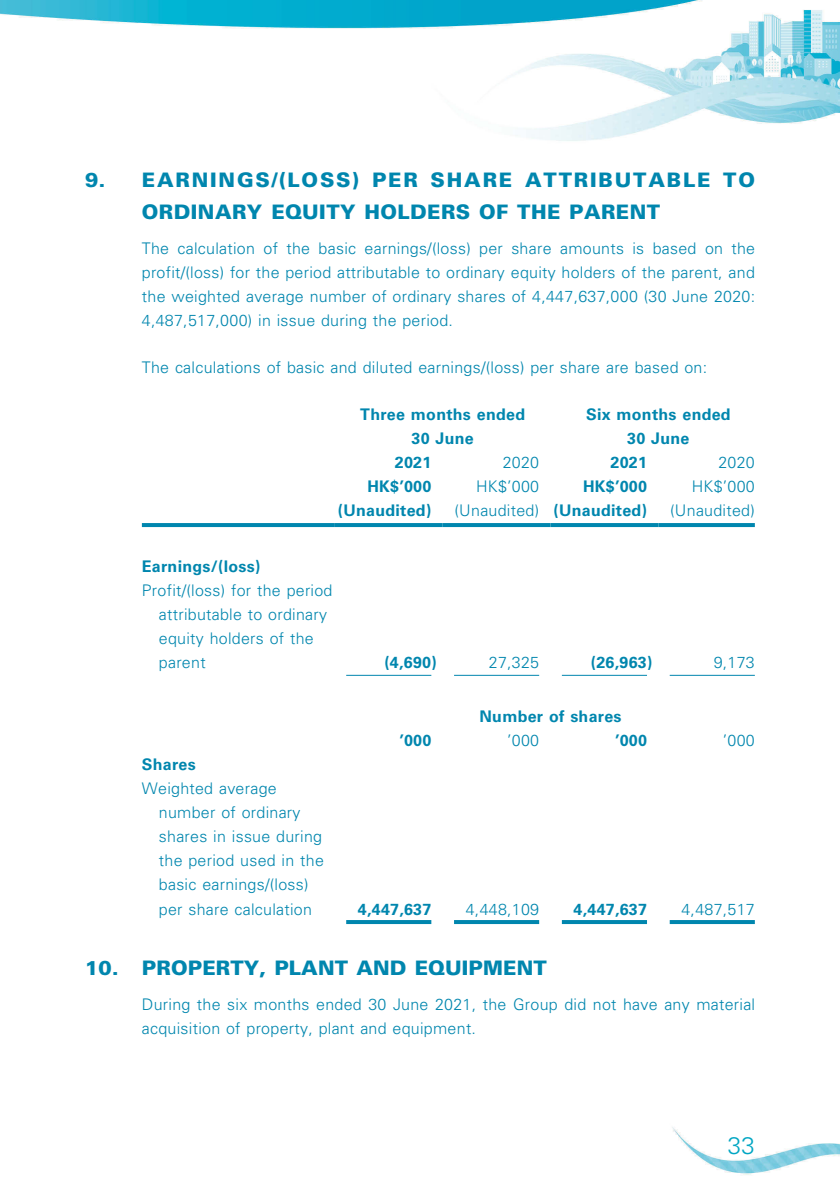
<style>
.page{position:relative;width:840px;height:1191px;background:#fff}
.page>*{position:absolute;margin:0;border:0;box-sizing:border-box;transform-origin:0 0}
.t1{font:300 24px "Univers LT Std";color:#00a6c3}
.t2{font:900 20px/32px "Univers LT Std";letter-spacing:.09em;color:#0086ae}
.t3{font:900 20px "Univers LT Std";letter-spacing:.02em;color:#0086ae}
.t4{font:300 16px/24px "Univers LT Std";letter-spacing:.015em;color:#0086ae}
.t5{font:700 16px/24px "Univers LT Std";letter-spacing:.015em;color:#0086ae;text-align:center}
.s1{font-weight:700}
</style>
<div class="page">
<img style="left:672px;top:1127px;width:167px;height:48px">
<img style="left:0;top:0;width:839px;height:141px">
<svg style="left:142px;top:523px;width:192px;height:4px"></svg>
<svg style="left:334px;top:523px;width:108px;height:4px"></svg>
<svg style="left:442px;top:523px;width:108px;height:4px"></svg>
<svg style="left:550px;top:523px;width:108px;height:4px"></svg>
<svg style="left:658px;top:523px;width:96px;height:4px"></svg>
<hr style="left:346px;top:675px;width:85px;height:1px;background:#0086ae">
<hr style="left:454px;top:675px;width:85px;height:1px;background:#0086ae">
<hr style="left:561px;top:675px;width:85px;height:1px;background:#0086ae">
<hr style="left:669px;top:675px;width:85px;height:1px;background:#0086ae">
<hr style="left:346px;top:920px;width:85px;height:4px;background:#0086ae">
<hr style="left:454px;top:920px;width:85px;height:4px;background:#0086ae">
<hr style="left:561px;top:920px;width:85px;height:4px;background:#0086ae">
<hr style="left:669px;top:920px;width:85px;height:4px;background:#0086ae">
<p class="t2" style="left:142px;top:163px;width:614px;text-indent:-57px">9. EARNINGS/(LOSS) PER SHARE ATTRIBUTABLE TO<br>ORDINARY EQUITY HOLDERS OF THE PARENT</p>
<p class="t4" style="left:142px;top:236px;width:614px;text-align:justify">The calculation of the basic earnings/(loss) per share amounts is based on the profit/(loss) for the period attributable to ordinary equity holders of the parent, and the weighted average number of ordinary shares of 4,447,637,000 (30 June 2020:<br>4,487,517,000) in issue during the period.</p>
<p class="t4" style="left:142px;top:355px;width:566px">The calculations of basic and diluted earnings/(loss) per share are based on:</p>
<p class="t5" style="left:360px;top:403px;width:166px">Three months ended<br>30 June</p>
<p class="t5" style="left:585px;top:403px;width:146px">Six months ended<br>30 June</p>
<p class="t5" style="left:395px;top:451px;width:38px">2021</p>
<p class="t4" style="left:502px;top:450px;width:38px">2020</p>
<p class="t5" style="left:610px;top:451px;width:38px">2021</p>
<p class="t4" style="left:718px;top:450px;width:38px">2020</p>
<p class="t5" style="left:367px;top:475px;width:65px">HK$’000</p>
<p class="t4" style="left:476px;top:474px;width:64px">HK$’000</p>
<p class="t5" style="left:582px;top:475px;width:65px">HK$’000</p>
<p class="t4" style="left:691px;top:474px;width:64px">HK$’000</p>
<p class="t5" style="left:338px;top:499px;width:95px">(Unaudited)</p>
<p class="t4" style="left:454px;top:498px;width:194px">(Unaudited) <span class="s1">(Unaudited)</span></p>
<p class="t4" style="left:670px;top:498px;width:86px">(Unaudited)</p>
<p class="t5" style="left:142px;top:555px;width:120px">Earnings/(loss)</p>
<p class="t4" style="left:159px;top:578px;width:175px;text-indent:-17px">Profit/(loss) for the period attributable to ordinary equity holders of the parent</p>
<p class="t5" style="left:142px;top:753px;width:55px">Shares</p>
<p class="t4" style="left:159px;top:777px;width:166px;text-indent:-17px">Weighted average number of ordinary shares in issue during the period used in the basic earnings/(loss) per share calculation</p>
<p class="t5" style="left:384px;top:651px;width:54px">(4,690)</p>
<p class="t4" style="left:488px;top:650px;width:52px">27,325</p>
<p class="t5" style="left:590px;top:651px;width:63px">(26,963)</p>
<p class="t4" style="left:713px;top:650px;width:43px">9,173</p>
<p class="t5" style="left:479px;top:705px;width:143px">Number of shares</p>
<p class="t5" style="left:399px;top:729px;width:33px">’000</p>
<p class="t4" style="left:507px;top:729px;width:33px">’000</p>
<p class="t5" style="left:614px;top:729px;width:33px">’000</p>
<p class="t4" style="left:722px;top:729px;width:33px">’000</p>
<p class="t5" style="left:358px;top:897px;width:75px">4,447,637</p>
<p class="t4" style="left:465px;top:897px;width:75px">4,448,109</p>
<p class="t5" style="left:573px;top:897px;width:75px">4,447,637</p>
<p class="t4" style="left:681px;top:897px;width:75px">4,487,517</p>
<p class="t3" style="left:85px;top:955px;width:463px">10. PROPERTY, PLANT AND EQUIPMENT</p>
<p class="t4" style="left:142px;top:992px;width:614px">During the six months ended 30 June 2021, the Group did not have any material acquisition of property, plant and equipment.</p>
<h1 class="t1" style="left:727px;top:1131px;width:29px">33</h1>
</div>
